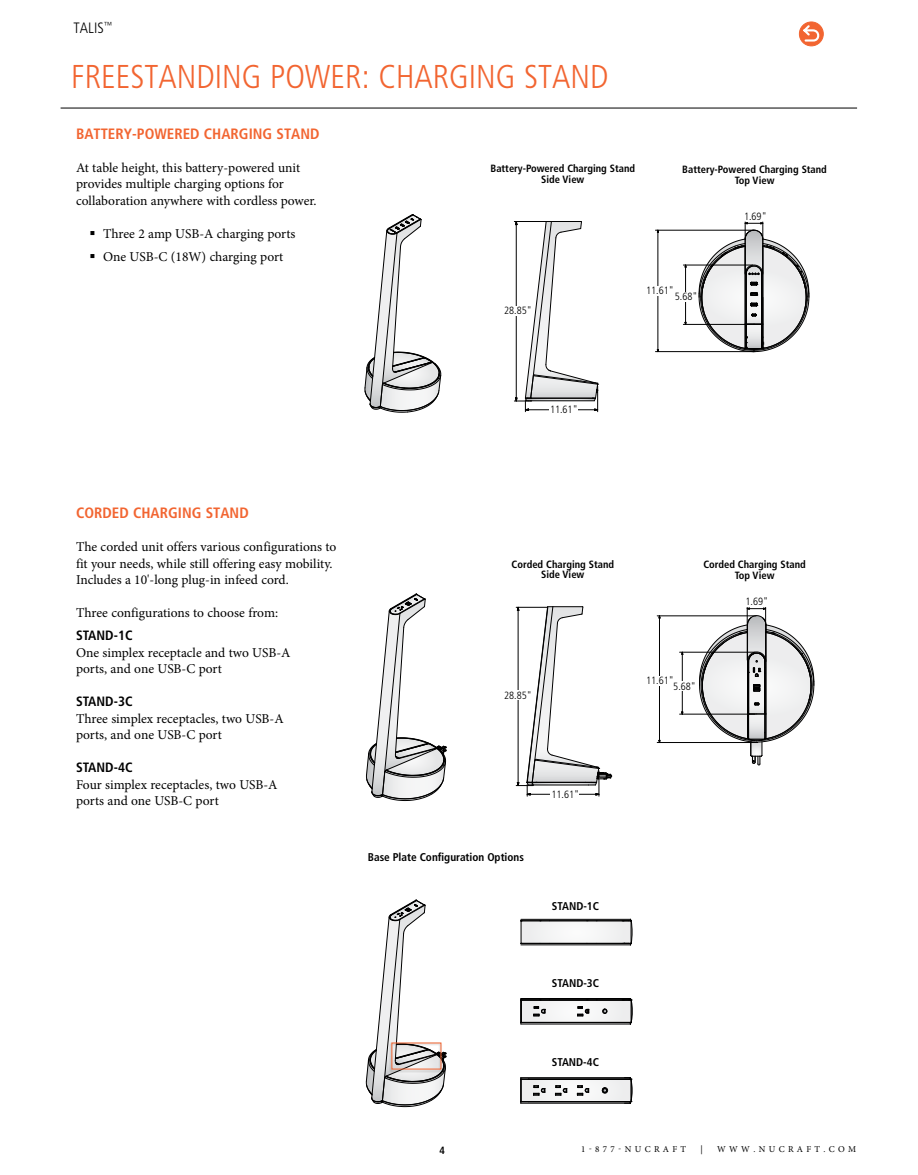
<style>
.page{position:relative;width:918px;height:1175px;background:#fff}
.page>*{position:absolute;margin:0;border:0;box-sizing:border-box;transform-origin:0 0}
.t1{font:300 condensed 33px "Frutiger LT Std";color:#f26531}
.t2{font:700 condensed 15px "Frutiger LT Std";color:#f26531}
.t3{font:300 condensed 15px "Frutiger LT Std";color:#000}
.t4{font:13.5px/16.5px "Minion Pro";color:#000}
.t5{font:700 condensed 13.5px "Frutiger LT Std";color:#000}
.t6{font:700 condensed 11.25px "Frutiger LT Std";color:#000}
.t7{font:700 condensed 10.5px/10.5px "Frutiger LT Std";color:#000;text-align:center}
.t8{font:300 condensed 10.5px "Frutiger LT Std";color:#000}
.t9{font:9px "Minion Pro";letter-spacing:.37em;color:#000}
</style>
<div class="page">
<div style="left:799px;top:22px;width:24px;height:24px;background:#f26531;border-radius:50%"></div>
<div style="left:799px;top:22px;width:25px;height:24px;border:1px solid #f26531;border-radius:50%"></div>
<svg style="left:801px;top:23px;width:21px;height:20px"></svg>
<svg style="left:365px;top:214px;width:77px;height:198px"></svg>
<svg style="left:366px;top:593px;width:81px;height:207px"></svg>
<svg style="left:521px;top:919px;width:111px;height:27px"></svg>
<svg style="left:520px;top:998px;width:112px;height:27px"></svg>
<svg style="left:520px;top:1077px;width:112px;height:27px"></svg>
<svg style="left:366px;top:899px;width:81px;height:207px"></svg>
<div style="left:389px;top:1042px;width:53px;height:31px;background:#000;opacity:.3"></div>
<svg style="left:698px;top:230px;width:112px;height:122px"></svg>
<svg style="left:746px;top:223px;width:17px;height:1px"></svg>
<hr style="left:763px;top:222px;width:1px;height:51px;background:#000">
<hr style="left:745px;top:222px;width:1px;height:51px;background:#000">
<hr style="left:658px;top:232px;width:1px;height:57px;background:#000">
<hr style="left:658px;top:292px;width:1px;height:57px;background:#000">
<hr style="left:655px;top:230px;width:99px;height:1px;background:#000">
<hr style="left:655px;top:351px;width:100px;height:1px;background:#000">
<svg style="left:685px;top:264px;width:1px;height:60px"></svg>
<hr style="left:683px;top:265px;width:70px;height:1px;background:#000">
<hr style="left:683px;top:324px;width:70px;height:1px;background:#000">
<div style="left:645px;top:286px;width:29px;height:10px;background:#fff"></div>
<div style="left:669px;top:292px;width:29px;height:9px;background:#fff"></div>
<svg style="left:698px;top:615px;width:117px;height:150px"></svg>
<hr style="left:659px;top:618px;width:1px;height:59px;background:#000">
<hr style="left:659px;top:680px;width:1px;height:60px;background:#000">
<hr style="left:657px;top:615px;width:99px;height:1px;background:#000">
<hr style="left:657px;top:742px;width:101px;height:1px;background:#000">
<svg style="left:682px;top:651px;width:1px;height:63px"></svg>
<hr style="left:680px;top:652px;width:75px;height:1px;background:#000">
<hr style="left:680px;top:714px;width:75px;height:1px;background:#000">
<svg style="left:748px;top:608px;width:17px;height:1px"></svg>
<hr style="left:765px;top:607px;width:1px;height:53px;background:#000">
<hr style="left:747px;top:607px;width:1px;height:53px;background:#000">
<div style="left:645px;top:676px;width:29px;height:9px;background:#fff"></div>
<div style="left:667px;top:682px;width:29px;height:9px;background:#fff"></div>
<svg style="left:516px;top:606px;width:96px;height:190px"></svg>
<svg style="left:514px;top:221px;width:85px;height:191px"></svg>
<div style="left:503px;top:306px;width:29px;height:10px;background:#fff"></div>
<div style="left:549px;top:405px;width:29px;height:10px;background:#fff"></div>
<div style="left:503px;top:690px;width:29px;height:10px;background:#fff"></div>
<div style="left:551px;top:789px;width:28px;height:9px;background:#fff"></div>
<hr style="left:61px;top:108px;width:796px;height:1px;background:#000">
<p class="t3" style="left:74px;top:19px;width:41px">TALIS<sup>™</sup></p>
<h1 class="t1" style="left:71px;top:58px;width:539px">FREESTANDING POWER: CHARGING STAND</h1>
<p class="t2" style="left:76px;top:124px;width:245px">BATTERY-POWERED CHARGING STAND</p>
<p class="t4" style="left:76px;top:159px;width:242px">At table height, this battery-powered unit provides multiple charging options for collaboration anywhere with cordless power.</p>
<p class="t4" style="left:103px;top:222px;width:194px;line-height:23.2px">Three 2 amp USB-A charging ports<br>One USB-C (18W) charging port</p>
<p class="t7" style="left:491px;top:163px;width:146px">Battery-Powered Charging Stand<br>Side View</p>
<p class="t7" style="left:682px;top:164px;width:146px">Battery-Powered Charging Stand<br>Top View</p>
<p class="t8" style="left:744px;top:210px;width:24px">1.69"</p>
<p class="t8" style="left:504px;top:305px;width:29px">28.85"</p>
<p class="t8" style="left:646px;top:285px;width:29px">11.61"</p>
<p class="t8" style="left:675px;top:290px;width:24px">5.68"</p>
<p class="t8" style="left:550px;top:404px;width:29px">11.61"</p>
<p class="t2" style="left:76px;top:504px;width:174px">CORDED CHARGING STAND</p>
<p class="t4" style="left:76px;top:538px;width:262px">The corded unit offers various configurations to fit your needs, while still offering easy mobility.<br>Includes a 10'-long plug-in infeed cord.</p>
<p class="t4" style="left:76px;top:604px;width:204px">Three configurations to choose from:</p>
<p class="t5" style="left:76px;top:627px;width:58px">STAND-1C</p>
<p class="t4" style="left:76px;top:644px;width:216px">One simplex receptacle and two USB-A ports, and one USB-C port</p>
<p class="t5" style="left:76px;top:693px;width:58px">STAND-3C</p>
<p class="t4" style="left:76px;top:710px;width:209px">Three simplex receptacles, two USB-A ports, and one USB-C port</p>
<p class="t5" style="left:76px;top:759px;width:58px">STAND-4C</p>
<p class="t4" style="left:76px;top:776px;width:203px">Four simplex receptacles, two USB-A ports and one USB-C port</p>
<p class="t7" style="left:512px;top:558px;width:104px">Corded Charging Stand<br>Side View</p>
<p class="t8" style="left:504px;top:689px;width:29px">28.85"</p>
<p class="t6" style="left:368px;top:850px;width:158px">Base Plate Configuration Options</p>
<p class="t8" style="left:552px;top:788px;width:29px">11.61"</p>
<p class="t6" style="left:552px;top:899px;width:49px">STAND-1C</p>
<p class="t6" style="left:552px;top:976px;width:49px">STAND-3C</p>
<p class="t6" style="left:552px;top:1055px;width:49px">STAND-4C</p>
<p class="t7" style="left:703px;top:559px;width:104px">Corded Charging Stand<br>Top View</p>
<p class="t8" style="left:746px;top:595px;width:24px">1.69"</p>
<p class="t8" style="left:646px;top:674px;width:29px">11.61"</p>
<p class="t8" style="left:673px;top:680px;width:24px">5.68"</p>
<p class="t7" style="left:440px;top:1145px;width:7px">4</p>
<p class="t9" style="left:581px;top:1142px;width:107px">1-877-NUCRAFT</p>
<p class="t9" style="left:700px;top:1142px;width:4px">|</p>
<p class="t9" style="left:717px;top:1142px;width:141px">WWW.NUCRAFT.COM</p>
</div>
